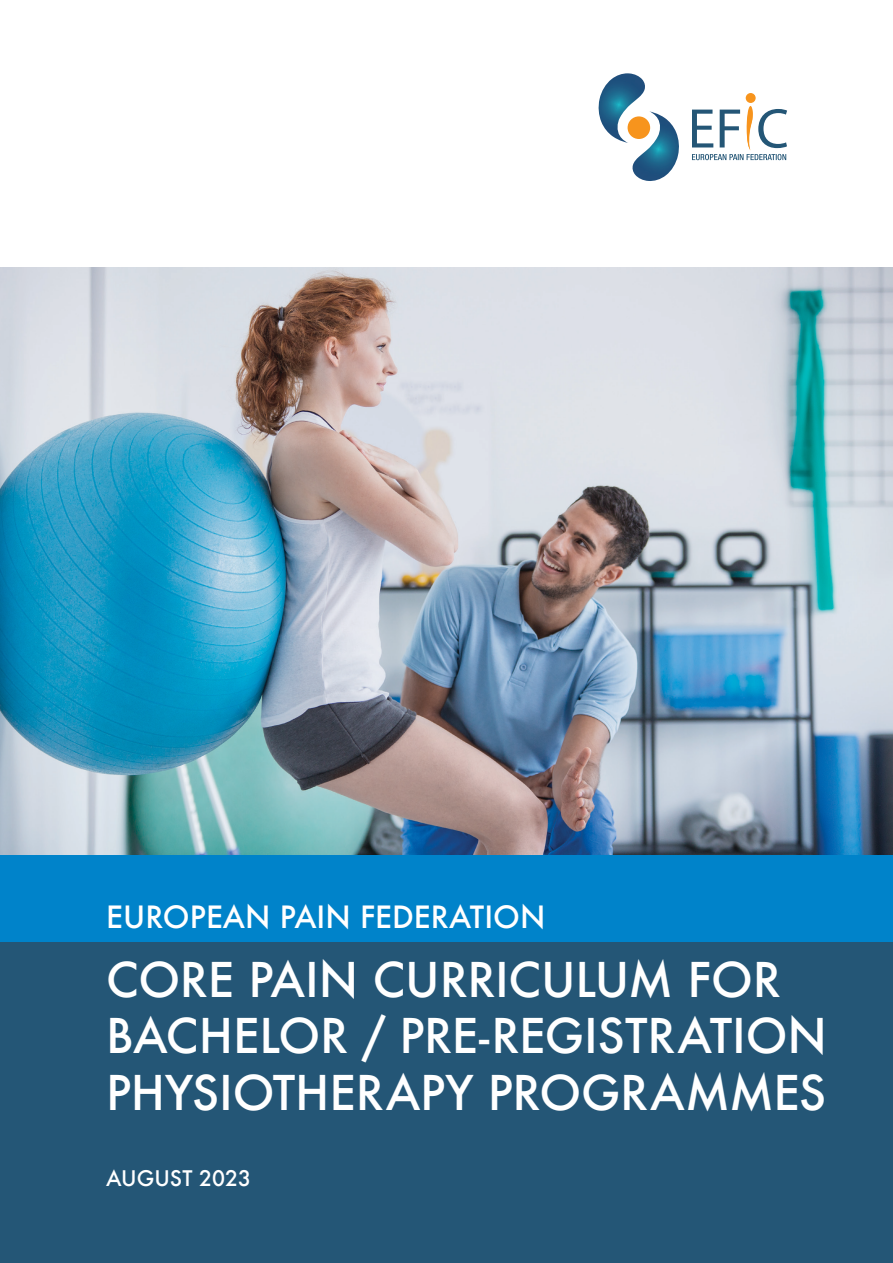
<style>
.page{position:relative;width:893px;height:1263px;background:#fff}
.page>*{position:absolute;margin:0;border:0;box-sizing:border-box;transform-origin:0 0}
.t1{font:500 46.8px/56.1px "Futura";letter-spacing:-.005em;color:#fff}
.t2{font:500 30px "Futura";color:#fff}
.t3{font:500 21px "Futura";color:#fff}
</style>
<div class="page">
<div style="left:0;top:268px;width:893px;height:995px;background:#0083ca"></div>
<div style="left:0;top:943px;width:893px;height:320px;background:#245676"></div>
<img style="left:598px;top:73px;width:47px;height:70px">
<img style="left:632px;top:111px;width:47px;height:70px">
<div style="left:746px;top:93px;width:10px;height:10px;background:#f7941d;border-radius:50%"></div>
<svg style="left:692px;top:106px;width:95px;height:54px"></svg>
<img style="left:0;top:268px;width:893px;height:587px">
<p class="t2" style="left:106px;top:897px;width:441px">EUROPEAN PAIN FEDERATION</p>
<p class="t1" style="left:106px;top:951px;width:169px">CORE PAIN</p>
<p class="t1" style="left:373px;top:951px;width:410px">CURRICULUM FOR</p>
<p class="t1" style="left:106px;top:1007px;width:182px">BACHELOR</p>
<p class="t1" style="left:106px;top:1007px;width:548px;text-indent:255px">/ PRE-REGISTRATION<br>PHYSIOTHERAP</p>
<p class="t1" style="left:445px;top:1063px;width:73px">Y PRO</p>
<p class="t1" style="left:581px;top:1063px;width:77px">GRAMM</p>
<p class="t1" style="left:773px;top:1063px;width:54px">ES</p>
<p class="t3" style="left:106px;top:1164px;width:146px">AUGUST 2023</p>
</div>
